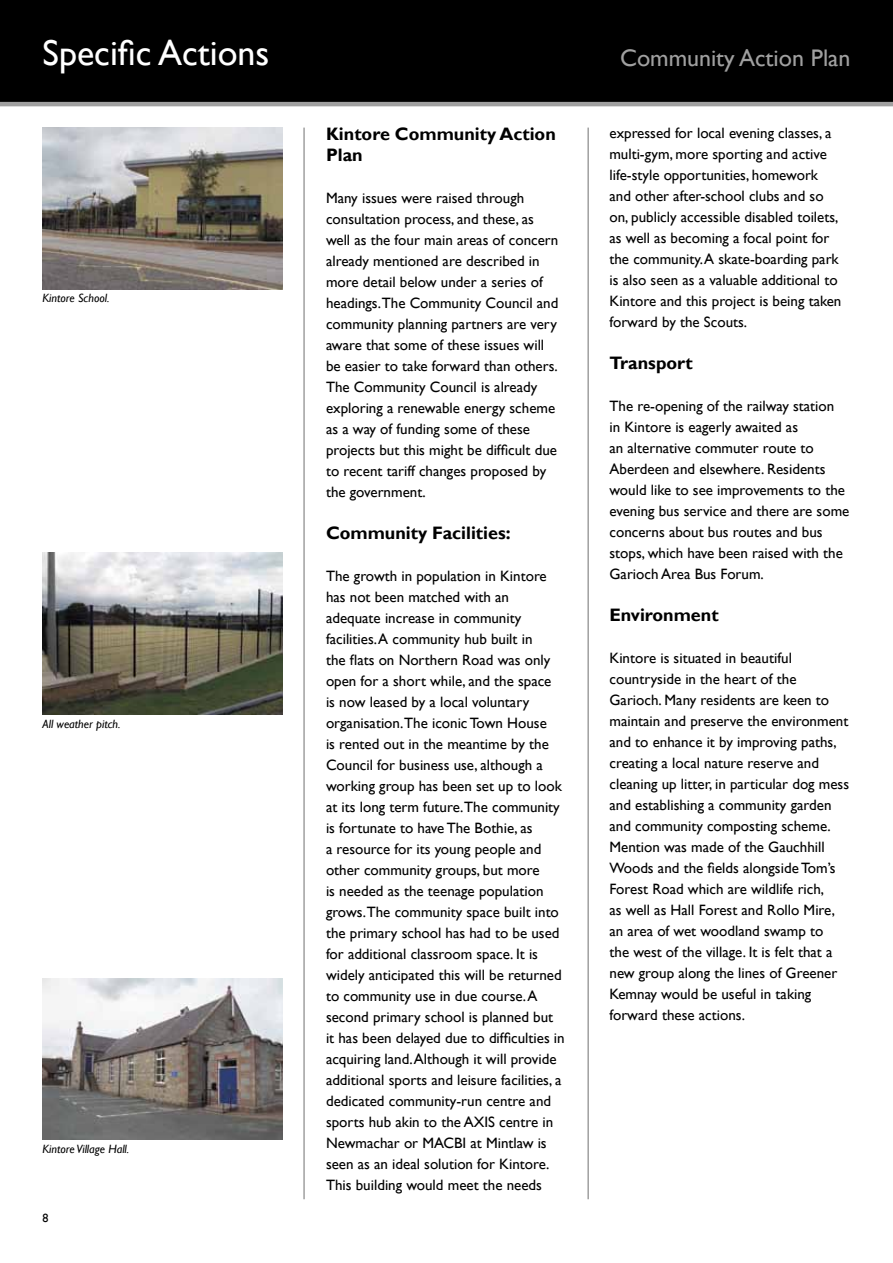
<style>
.page{position:relative;width:893px;height:1263px;background:#fff}
.page>*{position:absolute;margin:0;border:0;box-sizing:border-box;transform-origin:0 0}
.t1{font:36px "Gill Sans";color:#fff}
.t2{font:24px "Gill Sans";color:#a0a0a0}
.t3{font:700 18px/21px "Gill Sans";color:#000}
.t4{font:15px/21px "Gill Sans";color:#000}
.t5{font:italic 12px "Gill Sans";color:#000}
.t6{font:12px "Gill Sans";color:#000}
</style>
<div class="page">
<hr style="left:303px;top:128px;width:2px;height:1071px;background:#a0a0a0">
<hr style="left:587px;top:128px;width:2px;height:1071px;background:#a0a0a0">
<div style="left:0;top:0;width:893px;height:106px;background:#000"></div>
<img style="left:43px;top:128px;width:240px;height:161px">
<img style="left:43px;top:553px;width:240px;height:161px">
<img style="left:43px;top:978px;width:240px;height:162px">
<h1 class="t1" style="left:43px;top:32px;width:228px">Specific Actions</h1>
<h2 class="t2" style="left:620px;top:44px;width:232px">Community Action Plan</h2>
<p class="t5" style="left:43px;top:291px;width:68px">Kintore School.</p>
<p class="t5" style="left:43px;top:717px;width:80px">All weather pitch.</p>
<p class="t5" style="left:43px;top:1142px;width:88px">Kintore Village Hall.</p>
<p class="t6" style="left:43px;top:1210px;width:7px">8</p>
<p class="t3" style="left:326px;top:124px;width:231px">Kintore Community Action<br>Plan</p>
<p class="t4" style="left:326px;top:188px;width:234px">Many issues were raised through consultation process, and these, as well as the four main areas of concern already mentioned are described in more detail below under a series of headings.The Community Council and community planning partners are very aware that some of these issues will be easier to take forward than others.<br>The Community Council is already exploring a renewable energy scheme as a way of funding some of these projects but this might be difficult due to recent tariff changes proposed by the government.</p>
<p class="t3" style="left:326px;top:523px;width:186px">Community Facilities:</p>
<p class="t4" style="left:326px;top:566px;width:240px">The growth in population in Kintore has not been matched with an adequate increase in community facilities. A community hub built in<br>the flats on Northern Road was only open for a short while, and the space<br>is now leased by a local voluntary organisation.The iconic Town House<br>is rented out in the meantime by the Council for business use, although a working group has been set up to look at its long term future.The community is fortunate to have The Bothie, as<br>a resource for its young people and other community groups, but more<br>is needed as the teenage population grows.The community space built into the primary school has had to be used for additional classroom space. It is widely anticipated this will be returned to community use in due course. A second primary school is planned but it has been delayed due to difficulties in acquiring land. Although it will provide additional sports and leisure facilities, a dedicated community-run centre and sports hub akin to the AXIS centre in Newmachar or MACBI at Mintlaw is seen as an ideal solution for Kintore.<br>This building would meet the needs</p>
<p class="t4" style="left:609px;top:123px;width:233px">expressed for local evening classes, a multi-gym, more sporting and active life-style opportunities, homework and other after-school clubs and so on, publicly accessible disabled toilets, as well as becoming a focal point for the community. A skate-boarding park is also seen as a valuable additional to Kintore and this project is being taken forward by the Scouts.</p>
<p class="t3" style="left:609px;top:353px;width:85px">Transport</p>
<p class="t4" style="left:609px;top:396px;width:241px">The re-opening of the railway station<br>in Kintore is eagerly awaited as<br>an alternative commuter route to Aberdeen and elsewhere. Residents would like to see improvements to the evening bus service and there are some concerns about bus routes and bus stops, which have been raised with the Garioch Area Bus Forum.</p>
<p class="t3" style="left:609px;top:605px;width:111px">Environment</p>
<p class="t4" style="left:609px;top:648px;width:241px">Kintore is situated in beautiful countryside in the heart of the Garioch. Many residents are keen to maintain and preserve the environment and to enhance it by improving paths, creating a local nature reserve and cleaning up litter, in particular dog mess and establishing a community garden and community composting scheme.<br>Mention was made of the Gauchhill Woods and the fields alongside Tom’s Forest Road which are wildlife rich,<br>as well as Hall Forest and Rollo Mire, an area of wet woodland swamp to<br>the west of the village. It is felt that a new group along the lines of Greener Kemnay would be useful in taking forward these actions.</p>
</div>
